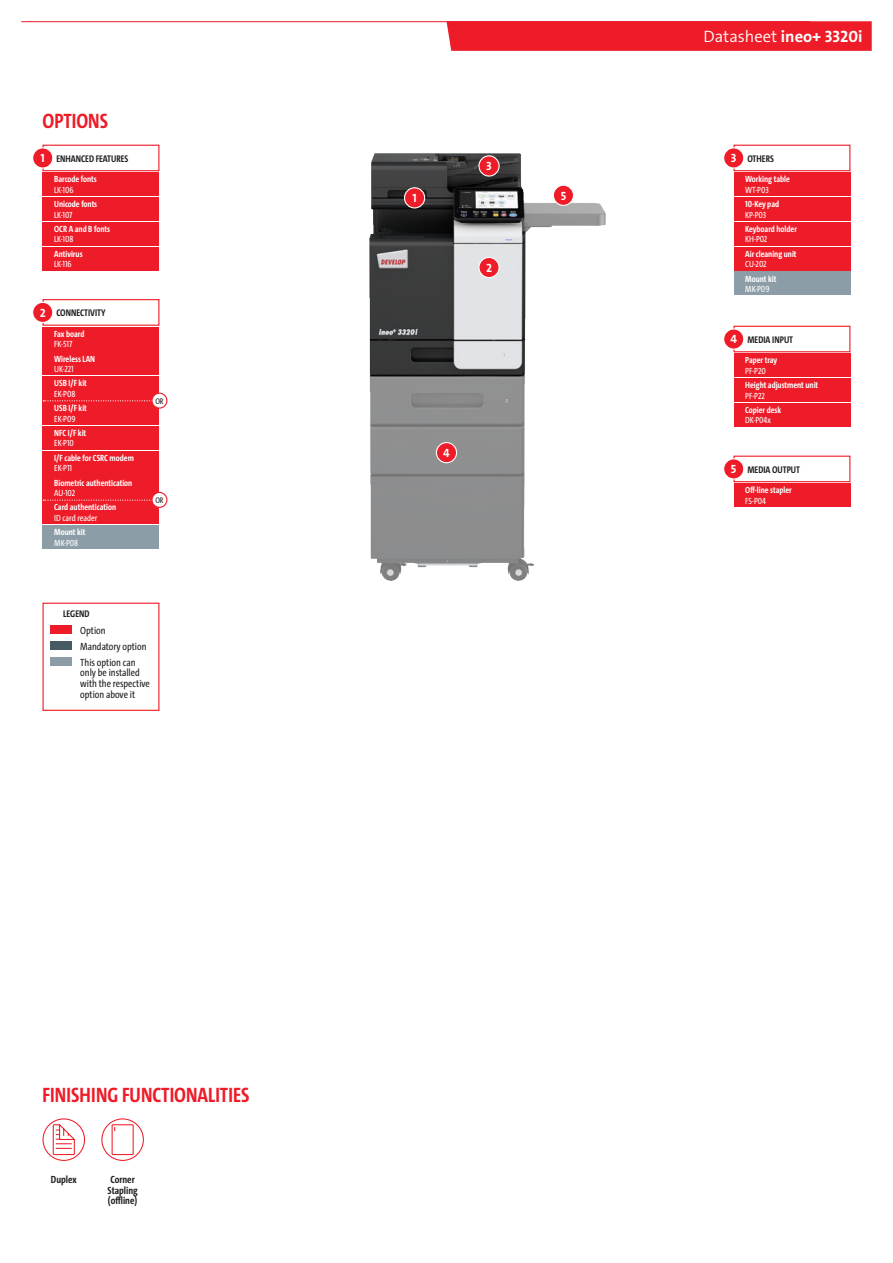
<style>
.page{position:relative;width:893px;height:1263px;background:#fff}
.page>*{position:absolute;margin:0;border:0;box-sizing:border-box;transform-origin:0 0}
.Data_Inside_SUBHEAD{font:700 21px "The Sans Cd LF7";color:#ee1c28}
.ds_inside_APPLICATIO{font:16.5px "The Sans LP7 Bld";color:#fff}
.Data_Options_BUBBLED{font:12px "The Sans LP7 Bld";color:#fff}
.Data_Options_LEGEND{font:10.5px/10.6px "The Sans Cd LF5 Plain";color:#231f20}
.Data_Inside_Text_cen{font:700 10.5px/10.5px "The Sans Cd LF7";color:#231f20}
.Data_Table_TEXT_Medi{font:300 10.5px "The Sans Cd LF3";color:#231f20}
.Data_Options_HEADER{font:700 9.75px "The Sans Cd LF7";color:#231f20}
.Data_Options_TEXT_Co{font:700 9px/10.5px "The Sans Cd LF7";color:#fff}
.Data_Options_BUBBLES{font:8.25px "The Sans Cd LF5 Plain";color:#231f20}
.s1{font-family:"The Sans Cd LF5 Plain";font-weight:400}
.s2{font-family:"The Sans LP4 Se Lig"}
</style>
<div class="page">
<img style="left:370px;top:376px;width:164px;height:205px">
<img style="left:369px;top:153px;width:157px;height:223px">
<img style="left:522px;top:198px;width:84px;height:39px">
<div style="left:446px;top:21px;width:426px;height:30px;background:#ee1c28"></div>
<hr style="left:21px;top:21px;width:789px;height:1px;background:#ee1c28">
<div style="left:43px;top:603px;width:116px;height:108px;background:#fff;border:1px solid #ee1c28"></div>
<svg style="left:51px;top:625px;width:21px;height:9px"></svg>
<svg style="left:51px;top:641px;width:21px;height:9px"></svg>
<svg style="left:51px;top:657px;width:21px;height:9px"></svg>
<div style="left:733px;top:456px;width:117px;height:26px;border:1px solid #ee1c28"></div>
<div style="left:724px;top:459px;width:20px;height:20px;background:#ee1c28;border-radius:50%"></div>
<div style="left:723px;top:458px;width:21px;height:22px;border:1px solid #fff;border-radius:50%"></div>
<div style="left:734px;top:483px;width:116px;height:24px;background:#ee1c28"></div>
<div style="left:733px;top:326px;width:117px;height:26px;border:1px solid #ee1c28"></div>
<div style="left:724px;top:329px;width:20px;height:20px;background:#ee1c28;border-radius:50%"></div>
<div style="left:723px;top:328px;width:21px;height:22px;border:1px solid #fff;border-radius:50%"></div>
<div style="left:734px;top:353px;width:116px;height:74px;background:#ee1c28"></div>
<div style="left:733px;top:145px;width:117px;height:26px;border:1px solid #ee1c28"></div>
<div style="left:724px;top:148px;width:20px;height:20px;background:#ee1c28;border-radius:50%"></div>
<div style="left:723px;top:147px;width:21px;height:22px;border:1px solid #fff;border-radius:50%"></div>
<div style="left:734px;top:172px;width:116px;height:98px;background:#ee1c28"></div>
<div style="left:733px;top:272px;width:117px;height:23px;background:#8c9da7"></div>
<div style="left:43px;top:145px;width:116px;height:26px;border:1px solid #ee1c28"></div>
<div style="left:33px;top:148px;width:20px;height:20px;background:#ee1c28;border-radius:50%"></div>
<div style="left:32px;top:147px;width:21px;height:22px;border:1px solid #fff;border-radius:50%"></div>
<div style="left:43px;top:172px;width:116px;height:98px;background:#ee1c28"></div>
<div style="left:43px;top:299px;width:116px;height:27px;border:1px solid #ee1c28"></div>
<div style="left:33px;top:302px;width:20px;height:20px;background:#ee1c28;border-radius:50%"></div>
<div style="left:32px;top:302px;width:21px;height:21px;border:1px solid #fff;border-radius:50%"></div>
<div style="left:43px;top:525px;width:116px;height:24px;background:#8c9da7"></div>
<svg style="left:43px;top:1118px;width:42px;height:43px"></svg>
<svg style="left:101px;top:1118px;width:43px;height:43px"></svg>
<div style="left:404px;top:188px;width:21px;height:20px;background:#ee1c28;border-radius:50%"></div>
<div style="left:404px;top:187px;width:21px;height:21px;border:1px solid #fff;border-radius:50%"></div>
<div style="left:479px;top:257px;width:20px;height:21px;background:#ee1c28;border-radius:50%"></div>
<div style="left:478px;top:257px;width:22px;height:21px;border:1px solid #fff;border-radius:50%"></div>
<div style="left:479px;top:156px;width:20px;height:20px;background:#ee1c28;border-radius:50%"></div>
<div style="left:478px;top:155px;width:22px;height:22px;border:1px solid #fff;border-radius:50%"></div>
<div style="left:553px;top:185px;width:20px;height:20px;background:#ee1c28;border-radius:50%"></div>
<div style="left:553px;top:185px;width:21px;height:21px;border:1px solid #fff;border-radius:50%"></div>
<div style="left:436px;top:443px;width:21px;height:20px;background:#ee1c28;border-radius:50%"></div>
<div style="left:436px;top:442px;width:21px;height:21px;border:1px solid #fff;border-radius:50%"></div>
<div style="left:43px;top:327px;width:117px;height:197px;background:#ee1c28"></div>
<div style="left:152px;top:492px;width:15px;height:15px;background:#fff;border-radius:50%"></div>
<div style="left:151px;top:492px;width:16px;height:16px;border:1px solid #ee1c28;border-radius:50%"></div>
<div style="left:152px;top:393px;width:15px;height:15px;background:#fff;border-radius:50%"></div>
<div style="left:151px;top:393px;width:16px;height:16px;border:1px solid #ee1c28;border-radius:50%"></div>
<p class="Data_Inside_SUBHEAD" style="left:43px;top:107px;width:67px">OPTIONS</p>
<p class="Data_Options_BUBBLED" style="left:41px;top:151px;width:6px">1</p>
<p class="Data_Options_HEADER" style="left:56px;top:152px;width:74px">ENHANCED FEATURES</p>
<p class="Data_Options_TEXT_Co" style="left:54px;top:174px;width:44px">Barcode fonts<br><span class="s1">LK-106</span></p>
<p class="Data_Options_TEXT_Co" style="left:54px;top:198px;width:45px">Unicode fonts<br><span class="s1">LK-107</span></p>
<p class="Data_Options_TEXT_Co" style="left:54px;top:223px;width:57px">OCR A and B fonts<br><span class="s1">LK-108</span></p>
<p class="Data_Options_TEXT_Co" style="left:54px;top:248px;width:30px">Antivirus<br><span class="s1">LK-116</span></p>
<p class="Data_Options_BUBBLED" style="left:40px;top:305px;width:7px">2</p>
<p class="Data_Options_HEADER" style="left:56px;top:306px;width:51px">CONNECTIVITY</p>
<p class="Data_Options_TEXT_Co" style="left:54px;top:328px;width:32px">Fax board<br><span class="s1">FK-517</span></p>
<p class="Data_Options_TEXT_Co" style="left:54px;top:353px;width:42px">Wireless LAN<br><span class="s1">UK-221</span></p>
<p class="Data_Options_TEXT_Co" style="left:54px;top:378px;width:34px">USB I/F kit<br><span class="s1">EK-P08</span></p>
<p class="Data_Options_TEXT_Co" style="left:54px;top:403px;width:34px">USB I/F kit<br><span class="s1">EK-P09</span></p>
<p class="Data_Options_TEXT_Co" style="left:54px;top:427px;width:34px">NFC I/F kit<br><span class="s1">EK-P10</span></p>
<p class="Data_Options_TEXT_Co" style="left:54px;top:452px;width:81px">I/F cable for CSRC modem<br><span class="s1">EK-P11</span></p>
<p class="Data_Options_TEXT_Co" style="left:54px;top:477px;width:80px">Biometric authentication<br><span class="s1">AU-102</span></p>
<p class="Data_Options_TEXT_Co" style="left:54px;top:502px;width:63px">Card authentication<br><span class="s1">ID card reader</span></p>
<p class="Data_Options_TEXT_Co" style="left:54px;top:527px;width:33px">Mount kit<br><span class="s1">MK-P08</span></p>
<p class="Data_Options_BUBBLES" style="left:155px;top:396px;width:10px">OR</p>
<p class="Data_Options_BUBBLES" style="left:155px;top:495px;width:10px">OR</p>
<p class="Data_Options_HEADER" style="left:63px;top:607px;width:28px">LEGEND</p>
<p class="Data_Options_LEGEND" style="left:80px;top:624px;width:27px">Option</p>
<p class="Data_Options_LEGEND" style="left:80px;top:640px;width:68px">Mandatory option</p>
<p class="Data_Options_LEGEND" style="left:80px;top:656px;width:71px">This option can only be installed with the respective option above it</p>
<p class="Data_Inside_SUBHEAD" style="left:43px;top:1082px;width:209px">FINISHING FUNCTIONALITIES</p>
<p class="Data_Inside_Text_cen" style="left:51px;top:1174px;width:27px">Duplex</p>
<p class="Data_Inside_Text_cen" style="left:108px;top:1174px;width:32px">Corner<br>Stapling (offline)</p>
<p class="Data_Options_BUBBLED" style="left:412px;top:191px;width:6px">1</p>
<p class="Data_Options_BUBBLED" style="left:486px;top:159px;width:7px">3</p>
<p class="Data_Options_BUBBLED" style="left:486px;top:260px;width:7px">2</p>
<p class="Data_Options_BUBBLED" style="left:561px;top:188px;width:7px">5</p>
<p class="Data_Options_BUBBLED" style="left:443px;top:445px;width:8px">4</p>
<p class="ds_inside_APPLICATIO" style="left:704px;top:26px;width:160px"><span class="s2">Datasheet</span> ineo+ 3320i</p>
<p class="Data_Options_BUBBLED" style="left:731px;top:151px;width:7px">3</p>
<p class="Data_Options_HEADER" style="left:747px;top:152px;width:28px">OTHERS</p>
<p class="Data_Options_TEXT_Co" style="left:745px;top:174px;width:46px">Working table<br><span class="s1">WT-P03</span></p>
<p class="Data_Options_TEXT_Co" style="left:745px;top:198px;width:35px">10-Key pad<br><span class="s1">KP-P03</span></p>
<p class="Data_Options_TEXT_Co" style="left:745px;top:223px;width:53px">Keyboard holder<br><span class="s1">KH-P02</span></p>
<p class="Data_Options_TEXT_Co" style="left:745px;top:248px;width:53px">Air cleaning unit<br><span class="s1">CU-202</span></p>
<p class="Data_Options_TEXT_Co" style="left:745px;top:273px;width:33px">Mount kit<br><span class="s1">MK-P09</span></p>
<p class="Data_Options_BUBBLED" style="left:730px;top:332px;width:8px">4</p>
<p class="Data_Options_HEADER" style="left:747px;top:333px;width:47px">MEDIA INPUT</p>
<p class="Data_Options_TEXT_Co" style="left:745px;top:355px;width:33px">Paper tray<br><span class="s1">PF-P20</span></p>
<p class="Data_Options_TEXT_Co" style="left:745px;top:380px;width:74px">Height adjustment unit<br><span class="s1">PF-P22</span></p>
<p class="Data_Options_TEXT_Co" style="left:745px;top:404px;width:38px">Copier desk<br><span class="s1">DK-P04x</span></p>
<p class="Data_Table_TEXT_Medi" style="left:733px;top:458px;width:58px">MEDIA OUTPUT</p>
<p class="Data_Options_BUBBLED" style="left:731px;top:462px;width:7px">5</p>
<p class="Data_Options_HEADER" style="left:747px;top:463px;width:54px">MEDIA OUTPUT</p>
<p class="Data_Options_TEXT_Co" style="left:745px;top:485px;width:48px">Off-line stapler<br><span class="s1">FS-P04</span></p>
</div>
